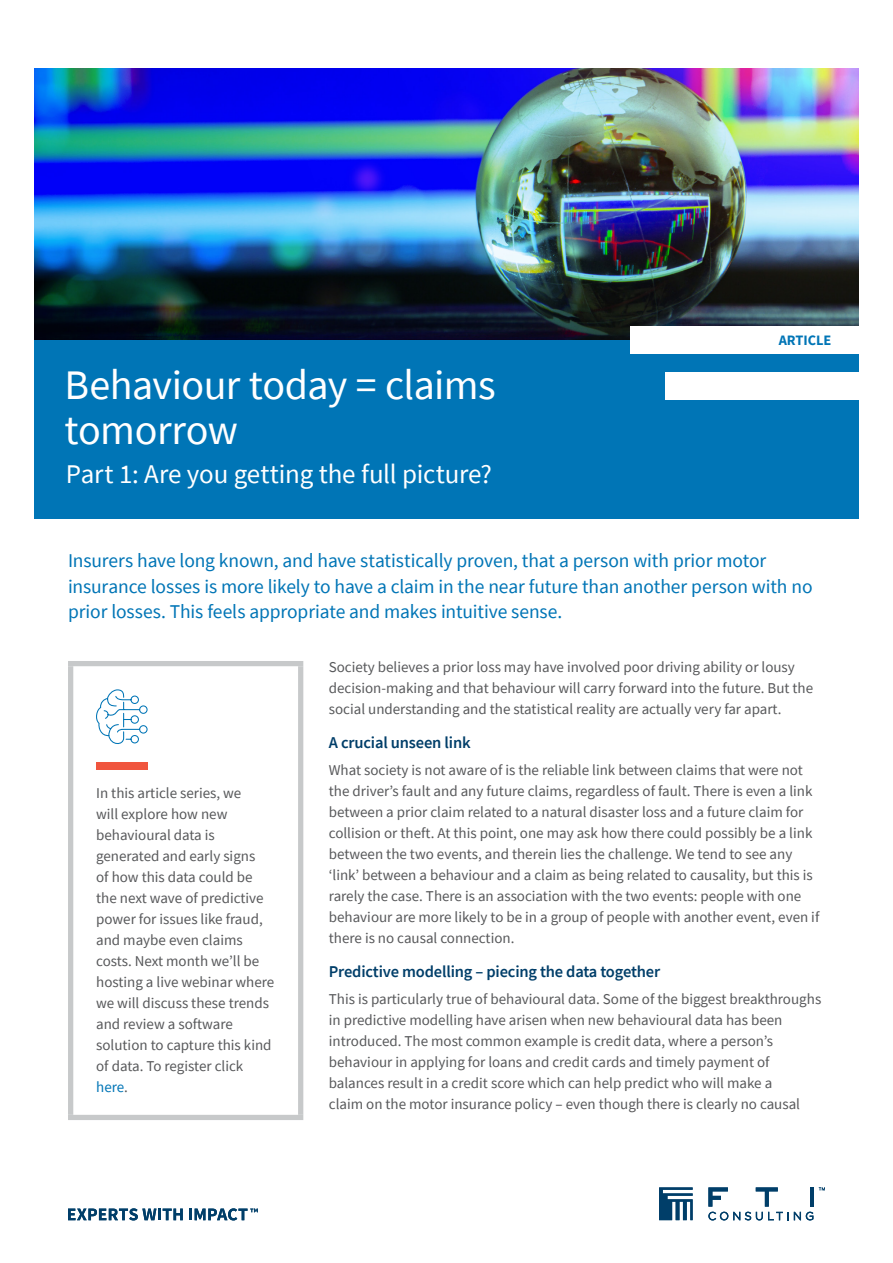
<style>
.page{position:relative;width:893px;height:1263px;background:#fff}
.page>*{position:absolute;margin:0;border:0;box-sizing:border-box;transform-origin:0 0}
.Headline{font:42px/45px "Source Sans Pro";letter-spacing:-.015em;color:#fff}
.Subtitle{font:27px "Source Sans Pro";letter-spacing:-.01em;color:#fff}
.Intro{font:19.5px/25.5px "Source Sans Pro";letter-spacing:-.005em;color:#0075b6}
._2nd_Level_Subhead{font:600 16.5px "Source Sans Pro";letter-spacing:-.01em;color:#003e69}
.Body_Copy{font:15px/21px "Source Sans Pro";color:#57585a}
.Info_Dash{font:15px/21px "Source Sans Pro";color:#57585a}
.Label{font:700 14.4px "Source Sans Pro";color:#0075b6}
.s1{color:#0075b6}
</style>
<div class="page">
<img style="left:34px;top:68px;width:825px;height:272px">
<svg style="left:68px;top:1208px;width:115px;height:12px"></svg>
<svg style="left:189px;top:1208px;width:69px;height:12px"></svg>
<svg style="left:659px;top:1187px;width:34px;height:33px"></svg>
<svg style="left:708px;top:1212px;width:105px;height:8px"></svg>
<svg style="left:819px;top:1187px;width:6px;height:3px"></svg>
<svg style="left:756px;top:1187px;width:22px;height:19px"></svg>
<hr style="left:810px;top:1187px;width:4px;height:19px;background:#003e69">
<svg style="left:708px;top:1187px;width:20px;height:19px"></svg>
<div style="left:34px;top:340px;width:825px;height:179px;background:#0075b6"></div>
<div style="left:630px;top:326px;width:229px;height:28px;background:#fff"></div>
<div style="left:666px;top:372px;width:193px;height:27px;background:#fff"></div>
<div style="left:68px;top:661px;width:235px;height:5px;background:#c7c9ca"></div>
<div style="left:68px;top:666px;width:5px;height:449px;background:#c7c9ca"></div>
<div style="left:298px;top:666px;width:5px;height:449px;background:#c7c9ca"></div>
<div style="left:68px;top:1115px;width:235px;height:5px;background:#c7c9ca"></div>
<svg style="left:96px;top:689px;width:52px;height:55px"></svg>
<div style="left:96px;top:763px;width:51px;height:7px;background:#f0553e"></div>
<p class="Headline" style="left:65px;top:363px;width:433px">Behaviour today = claims tomorrow</p>
<p class="Subtitle" style="left:66px;top:457px;width:427px">Part 1: Are you getting the full picture?</p>
<p class="Label" style="left:779px;top:330px;width:54px">ARTICLE</p>
<p class="Intro" style="left:68px;top:548px;width:746px">Insurers have long known, and have statistically proven, that a person with prior motor insurance losses is more likely to have a claim in the near future than another person with no prior losses. This feels appropriate and makes intuitive sense.</p>
<p class="Body_Copy" style="left:329px;top:657px;width:486px">Society believes a prior loss may have involved poor driving ability or lousy decision-making and that behaviour will carry forward into the future. But the social understanding and the statistical reality are actually very far apart.</p>
<p class="_2nd_Level_Subhead" style="left:329px;top:731px;width:143px">A crucial unseen link</p>
<p class="Body_Copy" style="left:329px;top:760px;width:492px">What society is not aware of is the reliable link between claims that were not the driver’s fault and any future claims, regardless of fault. There is even a link between a prior claim related to a natural disaster loss and a future claim for collision or theft. At this point, one may ask how there could possibly be a link between the two events, and therein lies the challenge. We tend to see any ‘link’ between a behaviour and a claim as being related to causality, but this is rarely the case. There is an association with the two events: people with one behaviour are more likely to be in a group of people with another event, even if there is no causal connection.</p>
<p class="_2nd_Level_Subhead" style="left:329px;top:960px;width:333px">Predictive modelling – piecing the data together</p>
<p class="Body_Copy" style="left:329px;top:989px;width:494px">This is particularly true of behavioural data. Some of the biggest breakthroughs in predictive modelling have arisen when new behavioural data has been introduced. The most common example is credit data, where a person’s behaviour in applying for loans and credit cards and timely payment of balances result in a credit score which can help predict who will make a<br>claim on the motor insurance policy – even though there is clearly no causal</p>
<p class="Info_Dash" style="left:96px;top:782px;width:180px">In this article series, we<br>will explore how new behavioural data is generated and early signs<br>of how this data could be the next wave of predictive power for issues like fraud, and maybe even claims costs. Next month we’ll be hosting a live webinar where we will discuss these trends and review a software solution to capture this kind of data. To register click <span class="s1">here</span>.</p>
</div>
